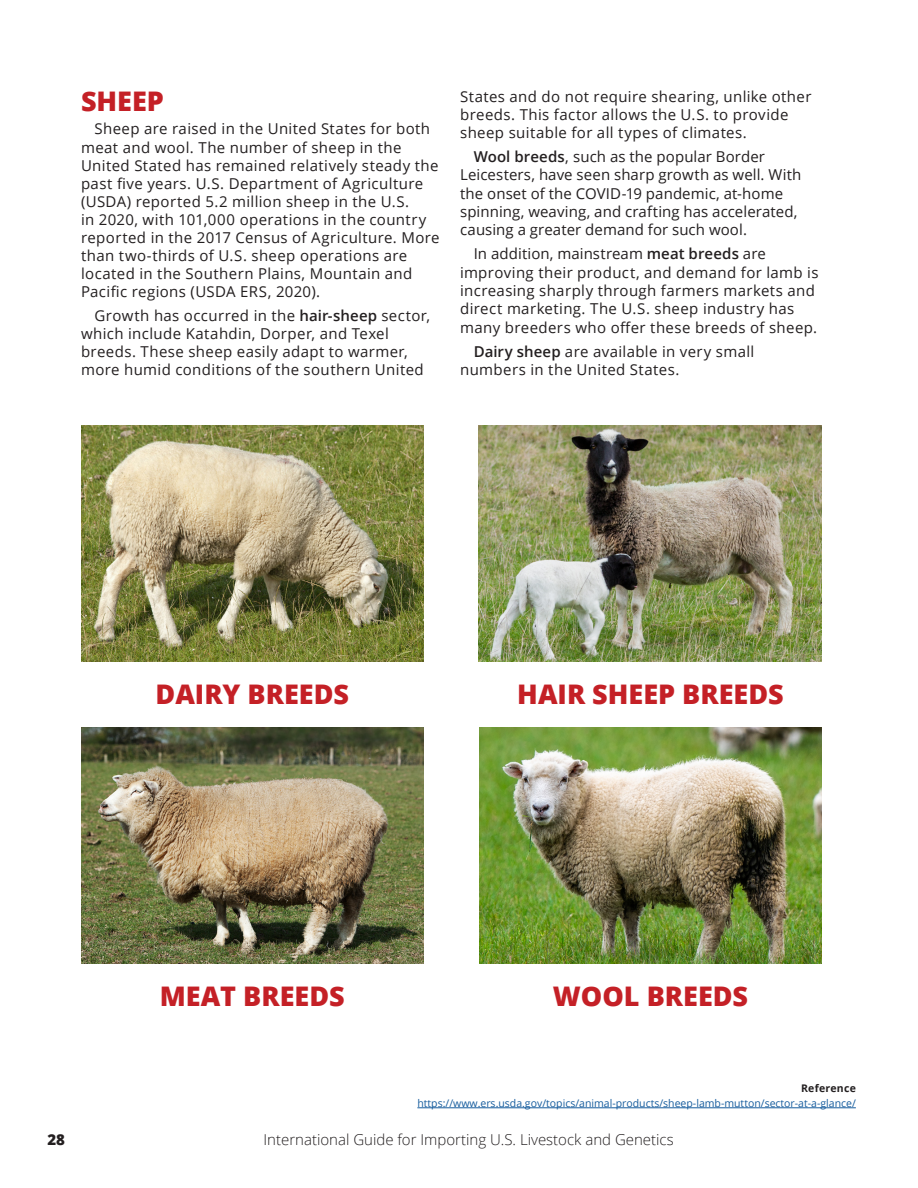
<style>
.page{position:relative;width:918px;height:1188px;background:#fff}
.page>*{position:absolute;margin:0;border:0;box-sizing:border-box;transform-origin:0 0}
.t1{font:800 27px "Open Sans";color:#c42026}
.t2{font:15px/18px "Open Sans";letter-spacing:.025em;color:#231f20}
.t3{font:15px/18.3px "Open Sans";letter-spacing:.005em;color:#231f20}
.t4{font:300 15px "Open Sans";color:#231f20}
.t5{font:800 15px "Open Sans";color:#231f20}
.t6{font:10.5px "Open Sans";color:#175d9e}
.t7{font:700 10.5px "Open Sans";letter-spacing:.025em;color:#231f20}
.s1{font-weight:600}
</style>
<div class="page">
<img style="left:81px;top:425px;width:343px;height:236px">
<hr style="left:417px;top:1108px;width:439px;height:1px;background:#175d9e">
<img style="left:81px;top:727px;width:343px;height:236px">
<img style="left:479px;top:425px;width:342px;height:236px">
<img style="left:480px;top:727px;width:341px;height:236px">
<p class="t1" style="left:81px;top:80px;width:84px">SHEEP</p>
<p class="t2" style="left:81px;top:120px;width:360px;text-indent:14px">Sheep are raised in the United States for both meat and wool. The number of sheep in the United Stated has remained relatively steady the past five years. U.S. Department of Agriculture (USDA) reported 5.2 million sheep in the U.S.<br>in 2020, with 101,000 operations in the country reported in the 2017 Census of Agriculture. More than two-thirds of U.S. sheep operations are located in the Southern Plains, Mountain and Pacific regions (USDA ERS, 2020).</p>
<p class="t2" style="left:81px;top:306px;width:351px;text-indent:14px">Growth has occurred in the <span class="s1">hair-sheep</span> sector, which include Katahdin, Dorper, and Texel breeds. These sheep easily adapt to warmer, more humid conditions of the southern United</p>
<p class="t2" style="left:460px;top:87px;width:353px">States and do not require shearing, unlike other breeds. This factor allows the U.S. to provide sheep suitable for all types of climates.</p>
<p class="t3" style="left:460px;top:147px;width:343px;text-indent:14px"><span class="s1">Wool breeds</span>, such as the popular Border Leicesters, have seen sharp growth as well. With the onset of the COVID-19 pandemic, at-home spinning, weaving, and crafting has accelerated, causing a greater demand for such wool.</p>
<p class="t2" style="left:460px;top:244px;width:360px;text-indent:14px">In addition, mainstream <span class="s1">meat breeds</span> are improving their product, and demand for lamb is increasing sharply through farmers markets and direct marketing. The U.S. sheep industry has many breeders who offer these breeds of sheep.</p>
<p class="t2" style="left:460px;top:342px;width:296px;text-indent:14px"><span class="s1">Dairy sheep</span> are available in very small numbers in the United States.</p>
<p class="t1" style="left:156px;top:674px;width:195px">DAIRY BREEDS</p>
<p class="t1" style="left:160px;top:976px;width:187px">MEAT BREEDS</p>
<p class="t1" style="left:517px;top:674px;width:268px">HAIR SHEEP BREEDS</p>
<p class="t1" style="left:553px;top:976px;width:197px">WOOL BREEDS</p>
<p class="t7" style="left:801px;top:1081px;width:56px">Reference</p>
<p class="t6" style="left:417px;top:1096px;width:440px">https://www.ers.usda.gov/topics/animal-products/sheep-lamb-mutton/sector-at-a-glance/</p>
<p class="t5" style="left:48px;top:1129px;width:19px">28</p>
<p class="t4" style="left:264px;top:1130px;width:412px">International Guide for Importing U.S. Livestock and Genetics</p>
</div>
